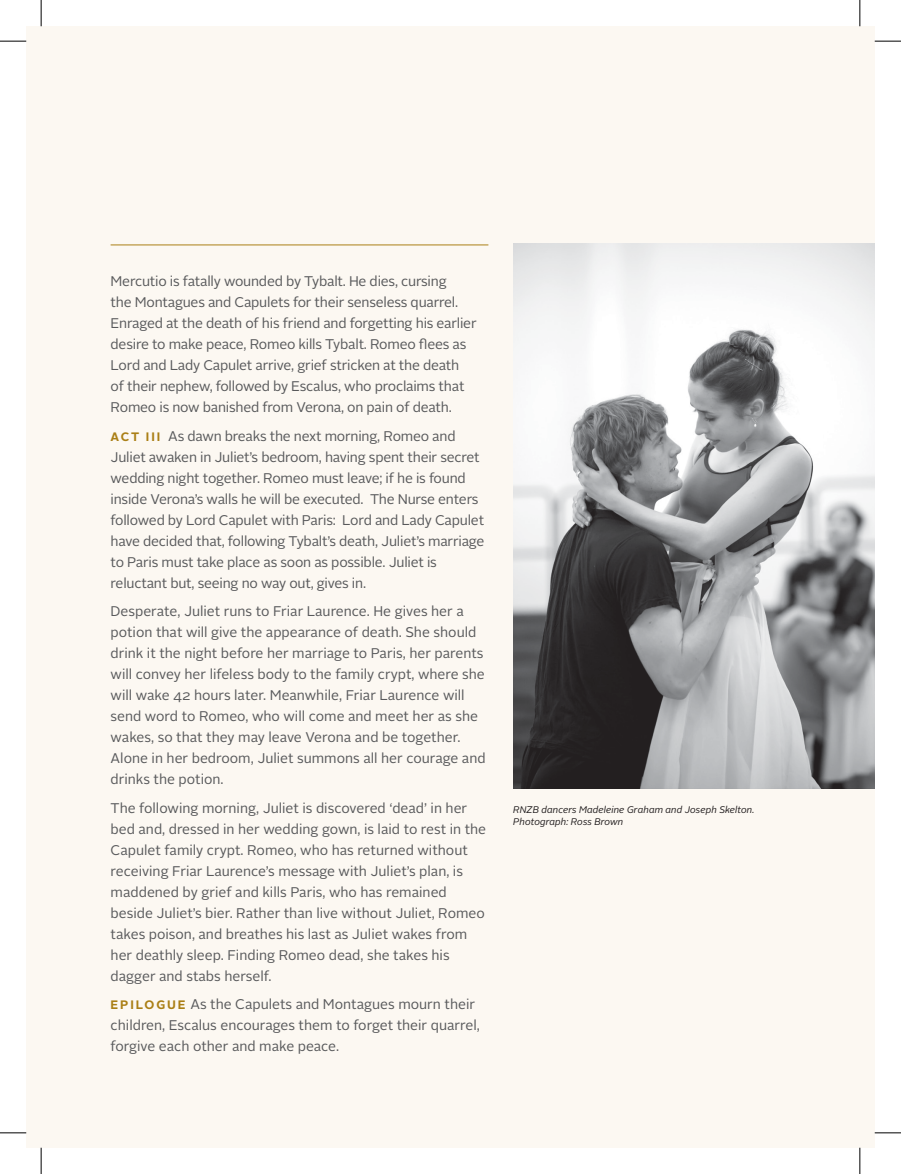
<style>
.page{position:relative;width:901px;height:1174px;background:#fff}
.page>*{position:absolute;margin:0;border:0;box-sizing:border-box;transform-origin:0 0}
.R_J_2017_Body_Copy{font:14px/21px "Alright Sans";color:#58595b}
.R_J_2017_Subheading{font:14px/21px "Alright Sans";letter-spacing:-.015em;color:#58595b}
.MSND_2016_Image_cred{font:italic 9.62px/12.2px "Alright Sans";color:#231f20}
.s1{font-weight:700;font-size:12.25px;color:#aa7f16}
</style>
<div class="page">
<div style="left:26px;top:26px;width:849px;height:1121px;background:#fcf8f2"></div>
<hr style="left:111px;top:244px;width:377px;height:1px;background:#aa7f16">
<img style="left:513px;top:243px;width:362px;height:545px">
<svg style="left:0;top:41px;width:26px;height:1px"></svg>
<svg style="left:875px;top:41px;width:26px;height:1px"></svg>
<svg style="left:0;top:1132px;width:26px;height:1px"></svg>
<svg style="left:875px;top:1132px;width:26px;height:1px"></svg>
<svg style="left:41px;top:0;width:1px;height:26px"></svg>
<svg style="left:41px;top:1147px;width:1px;height:27px"></svg>
<svg style="left:859px;top:0;width:1px;height:26px"></svg>
<svg style="left:859px;top:1147px;width:1px;height:27px"></svg>
<p class="R_J_2017_Body_Copy" style="left:111px;top:271px;width:367px">Mercutio is fatally wounded by Tybalt. He dies, cursing<br>the Montagues and Capulets for their senseless quarrel.<br>Enraged at the death of his friend and forgetting his earlier desire to make peace, Romeo kills Tybalt. Romeo flees as Lord and Lady Capulet arrive, grief stricken at the death<br>of their nephew, followed by Escalus, who proclaims that Romeo is now banished from Verona, on pain of death.</p>
<p class="R_J_2017_Subheading" style="left:111px;top:425px;width:375px"><span class="s1">AC T I I I</span> As dawn breaks the next morning, Romeo and Juliet awaken in Juliet’s bedroom, having spent their secret wedding night together. Romeo must leave; if he is found inside Verona’s walls he will be executed. The Nurse enters followed by Lord Capulet with Paris: Lord and Lady Capulet have decided that, following Tybalt’s death, Juliet’s marriage to Paris must take place as soon as possible. Juliet is reluctant but, seeing no way out, gives in.</p>
<p class="R_J_2017_Body_Copy" style="left:111px;top:601px;width:376px">Desperate, Juliet runs to Friar Laurence. He gives her a potion that will give the appearance of death. She should drink it the night before her marriage to Paris, her parents will convey her lifeless body to the family crypt, where she will wake 42 hours later. Meanwhile, Friar Laurence will send word to Romeo, who will come and meet her as she wakes, so that they may leave Verona and be together.<br>Alone in her bedroom, Juliet summons all her courage and drinks the potion.</p>
<p class="R_J_2017_Body_Copy" style="left:111px;top:797px;width:377px">The following morning, Juliet is discovered ‘dead’ in her bed and, dressed in her wedding gown, is laid to rest in the Capulet family crypt. Romeo, who has returned without receiving Friar Laurence’s message with Juliet’s plan, is maddened by grief and kills Paris, who has remained beside Juliet’s bier. Rather than live without Juliet, Romeo takes poison, and breathes his last as Juliet wakes from her deathly sleep. Finding Romeo dead, she takes his dagger and stabs herself.</p>
<p class="R_J_2017_Subheading" style="left:111px;top:994px;width:371px"><span class="s1">EPILOGUE</span> As the Capulets and Montagues mourn their children, Escalus encourages them to forget their quarrel, forgive each other and make peace.</p>
<p class="MSND_2016_Image_cred" style="left:513px;top:803px;width:243px">RNZB dancers Madeleine Graham and Joseph Skelton.<br>Photograph: Ross Brown</p>
</div>
